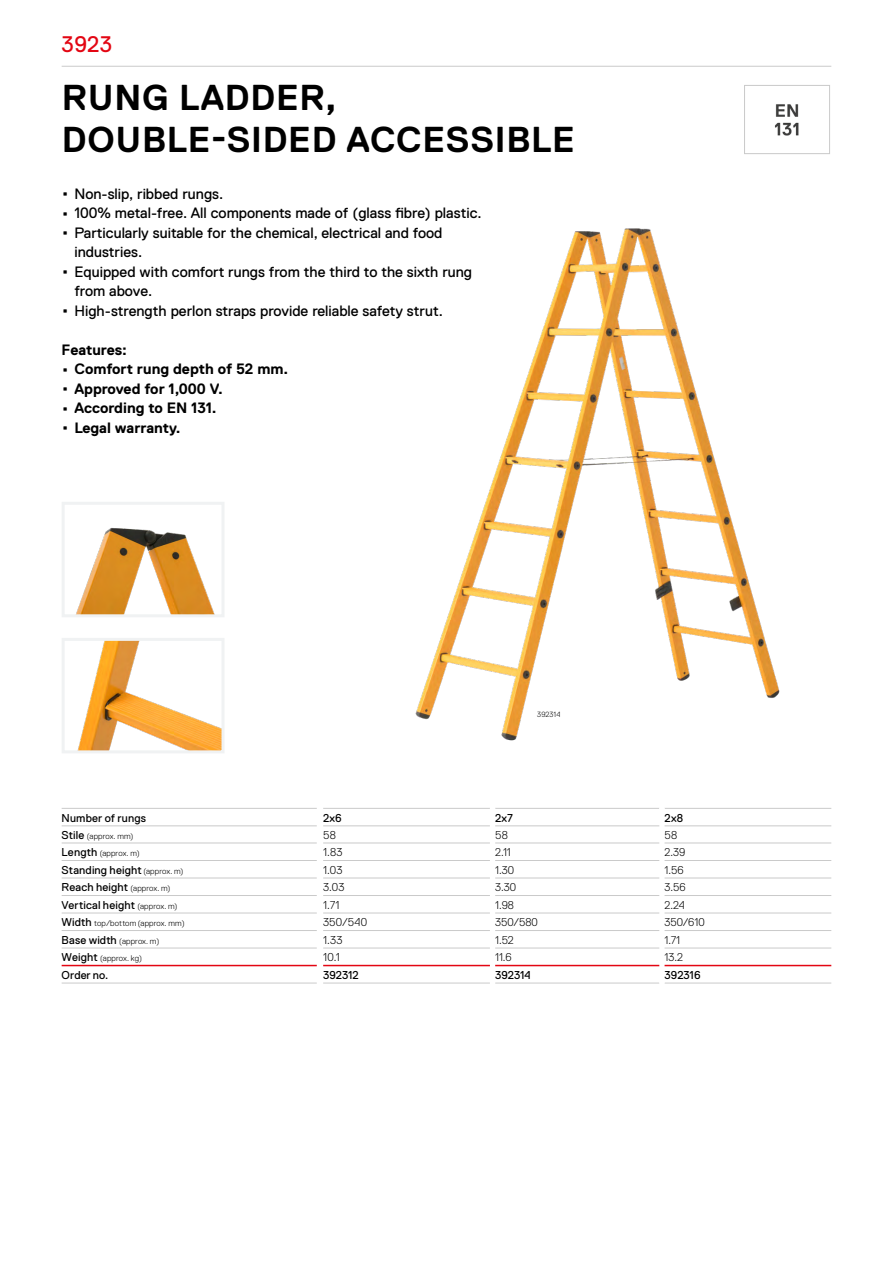
<style>
.page{position:relative;width:893px;height:1263px;background:#fff}
.page>*{position:absolute;margin:0;border:0;box-sizing:border-box;transform-origin:0 0}
.t1{font:700 36px/42px "Replica Pro";letter-spacing:.02em;color:#000}
.t2{font:22.5px "Replica Pro";color:#e30613}
.t3{font:15px "Replica Pro";color:#000}
.t4{font:700 15px/19.5px "Replica Pro";color:#000}
.t5{font:11.4px/17.5px "Replica Pro";letter-spacing:.01em;color:#000}
.t6{font:300 11.4px "Replica Pro";letter-spacing:.02em;color:#000}
.t7{font:300 11.25px "Replica Pro";color:#000}
.t8{font:300 8.25px/17.4px "Replica Pro";letter-spacing:.02em;color:#000}
.t9{font:300 7.5px "Replica Pro";letter-spacing:.01em;color:#000}
.s1{font-size:27px}
.s2{font-weight:400;font-size:27px}
.s3{font-weight:400;font-size:11.4px}
.s4{font-weight:300;font-size:8.25px}
</style>
<div class="page">
<hr style="left:62px;top:66px;width:769px;height:1px;background:#cacaca">
<svg style="left:62px;top:638px;width:162px;height:115px"></svg>
<svg style="left:62px;top:502px;width:162px;height:115px"></svg>
<hr style="left:323px;top:808px;width:167px;height:1px;background:#cacaca">
<hr style="left:495px;top:808px;width:164px;height:1px;background:#cacaca">
<hr style="left:665px;top:808px;width:166px;height:1px;background:#cacaca">
<hr style="left:323px;top:983px;width:167px;height:1px;background:#cacaca">
<hr style="left:495px;top:983px;width:164px;height:1px;background:#cacaca">
<hr style="left:665px;top:983px;width:166px;height:1px;background:#cacaca">
<hr style="left:323px;top:825px;width:167px;height:1px;background:#cacaca">
<hr style="left:495px;top:825px;width:164px;height:1px;background:#cacaca">
<hr style="left:665px;top:825px;width:166px;height:1px;background:#cacaca">
<hr style="left:323px;top:843px;width:167px;height:1px;background:#cacaca">
<hr style="left:495px;top:843px;width:164px;height:1px;background:#cacaca">
<hr style="left:665px;top:843px;width:166px;height:1px;background:#cacaca">
<hr style="left:323px;top:860px;width:167px;height:1px;background:#cacaca">
<hr style="left:495px;top:860px;width:164px;height:1px;background:#cacaca">
<hr style="left:665px;top:860px;width:166px;height:1px;background:#cacaca">
<hr style="left:323px;top:878px;width:167px;height:1px;background:#cacaca">
<hr style="left:495px;top:878px;width:164px;height:1px;background:#cacaca">
<hr style="left:665px;top:878px;width:166px;height:1px;background:#cacaca">
<hr style="left:323px;top:895px;width:167px;height:1px;background:#cacaca">
<hr style="left:495px;top:895px;width:164px;height:1px;background:#cacaca">
<hr style="left:665px;top:895px;width:166px;height:1px;background:#cacaca">
<hr style="left:323px;top:913px;width:167px;height:1px;background:#cacaca">
<hr style="left:495px;top:913px;width:164px;height:1px;background:#cacaca">
<hr style="left:665px;top:913px;width:166px;height:1px;background:#cacaca">
<hr style="left:323px;top:930px;width:167px;height:1px;background:#cacaca">
<hr style="left:495px;top:930px;width:164px;height:1px;background:#cacaca">
<hr style="left:665px;top:930px;width:166px;height:1px;background:#cacaca">
<hr style="left:323px;top:948px;width:167px;height:1px;background:#cacaca">
<hr style="left:495px;top:948px;width:164px;height:1px;background:#cacaca">
<hr style="left:665px;top:948px;width:166px;height:1px;background:#cacaca">
<hr style="left:323px;top:965px;width:167px;height:1px;background:#e30613">
<hr style="left:495px;top:965px;width:164px;height:1px;background:#e30613">
<hr style="left:665px;top:965px;width:166px;height:1px;background:#e30613">
<img style="left:415px;top:228px;width:365px;height:513px">
<hr style="left:62px;top:808px;width:255px;height:1px;background:#cacaca">
<hr style="left:62px;top:983px;width:255px;height:1px;background:#cacaca">
<hr style="left:62px;top:825px;width:255px;height:1px;background:#cacaca">
<hr style="left:62px;top:843px;width:255px;height:1px;background:#cacaca">
<hr style="left:62px;top:860px;width:255px;height:1px;background:#cacaca">
<hr style="left:62px;top:878px;width:255px;height:1px;background:#cacaca">
<hr style="left:62px;top:895px;width:255px;height:1px;background:#cacaca">
<hr style="left:62px;top:913px;width:255px;height:1px;background:#cacaca">
<hr style="left:62px;top:930px;width:255px;height:1px;background:#cacaca">
<hr style="left:62px;top:948px;width:255px;height:1px;background:#cacaca">
<hr style="left:62px;top:965px;width:255px;height:1px;background:#e30613">
<img style="left:774px;top:104px;width:25px;height:32px">
<div style="left:744px;top:85px;width:86px;height:69px;border:1px solid #cacaca"></div>
<h2 class="t2" style="left:62px;top:31px;width:52px">3923</h2>
<h1 class="t1" style="left:62px;top:76px;width:515px">RUNG LADDER,<br>DOUBLE-SIDED ACCESSIBLE</h1>
<p class="t3" style="left:62px;top:185px;width:163px"><span class="s1">·</span> Non-slip, ribbed rungs.</p>
<p class="t3" style="left:62px;top:205px;width:421px"><span class="s1">·</span> 100% metal-free. All components made of (glass fibre) plastic.</p>
<p class="t3" style="left:62px;top:224px;width:382px"><span class="s1">·</span> Particularly suitable for the chemical, electrical and food</p>
<p class="t3" style="left:74px;top:244px;width:69px">industries.</p>
<p class="t3" style="left:62px;top:263px;width:412px"><span class="s1">·</span> Equipped with comfort rungs from the third to the sixth rung</p>
<p class="t3" style="left:74px;top:283px;width:79px">from above.</p>
<p class="t3" style="left:62px;top:302px;width:383px"><span class="s1">·</span> High-strength perlon straps provide reliable safety strut.</p>
<p class="t4" style="left:62px;top:340px;width:228px">Features:<br><span class="s2">·</span> Comfort rung depth of 52 mm. <span class="s2">·</span> Approved for 1,000 V.<br><span class="s2">·</span> According to EN 131.<br><span class="s2">·</span> Legal warranty.</p>
<p class="t5" style="left:62px;top:809px;width:86px">Number of rungs</p>
<p class="t8" style="left:62px;top:827px;width:80px"><span class="s3">Stile</span> (approx. mm)<br><span class="s3">Length</span> (approx. m)</p>
<p class="t5" style="left:62px;top:861px;width:123px">Standing height <span class="s4">(approx. m)<br></span>Reach height <span class="s4">(approx. m)<br></span>Vertical height <span class="s4">(approx. m)</span></p>
<p class="t8" style="left:62px;top:915px;width:124px"><span class="s3">Width</span> top/bottom (approx. mm)<br><span class="s3">Base width</span> (approx. m)<br><span class="s3">Weight</span> (approx. kg)</p>
<p class="t5" style="left:62px;top:966px;width:48px">Order no.</p>
<p class="t9" style="left:537px;top:710px;width:25px">392314</p>
<p class="t5" style="left:323px;top:809px;width:20px">2x6</p>
<p class="t5" style="left:495px;top:809px;width:19px">2x7</p>
<p class="t5" style="left:665px;top:809px;width:20px">2x8</p>
<p class="t6" style="left:323px;top:829px;width:14px">58</p>
<p class="t6" style="left:495px;top:829px;width:14px">58</p>
<p class="t6" style="left:665px;top:829px;width:14px">58</p>
<p class="t6" style="left:323px;top:846px;width:21px">1.83</p>
<p class="t7" style="left:495px;top:846px;width:17px">2.11</p>
<p class="t7" style="left:665px;top:846px;width:22px">2.39</p>
<p class="t6" style="left:323px;top:863px;width:21px">1.03</p>
<p class="t7" style="left:495px;top:863px;width:21px">1.30</p>
<p class="t7" style="left:665px;top:863px;width:20px">1.56</p>
<p class="t6" style="left:323px;top:881px;width:23px">3.03</p>
<p class="t7" style="left:495px;top:881px;width:23px">3.30</p>
<p class="t7" style="left:665px;top:881px;width:22px">3.56</p>
<p class="t6" style="left:323px;top:898px;width:18px">1.71</p>
<p class="t7" style="left:495px;top:898px;width:20px">1.98</p>
<p class="t7" style="left:665px;top:898px;width:22px">2.24</p>
<p class="t6" style="left:323px;top:916px;width:45px">350/540</p>
<p class="t7" style="left:495px;top:916px;width:44px">350/580</p>
<p class="t7" style="left:665px;top:916px;width:42px">350/610</p>
<p class="t6" style="left:323px;top:933px;width:21px">1.33</p>
<p class="t7" style="left:495px;top:933px;width:20px">1.52</p>
<p class="t7" style="left:665px;top:933px;width:17px">1.71</p>
<p class="t6" style="left:323px;top:951px;width:18px">10.1</p>
<p class="t7" style="left:495px;top:951px;width:18px">11.6</p>
<p class="t7" style="left:665px;top:951px;width:20px">13.2</p>
<p class="t5" style="left:323px;top:966px;width:37px">392312</p>
<p class="t5" style="left:495px;top:966px;width:37px">392314</p>
<p class="t5" style="left:665px;top:966px;width:37px">392316</p>
</div>
